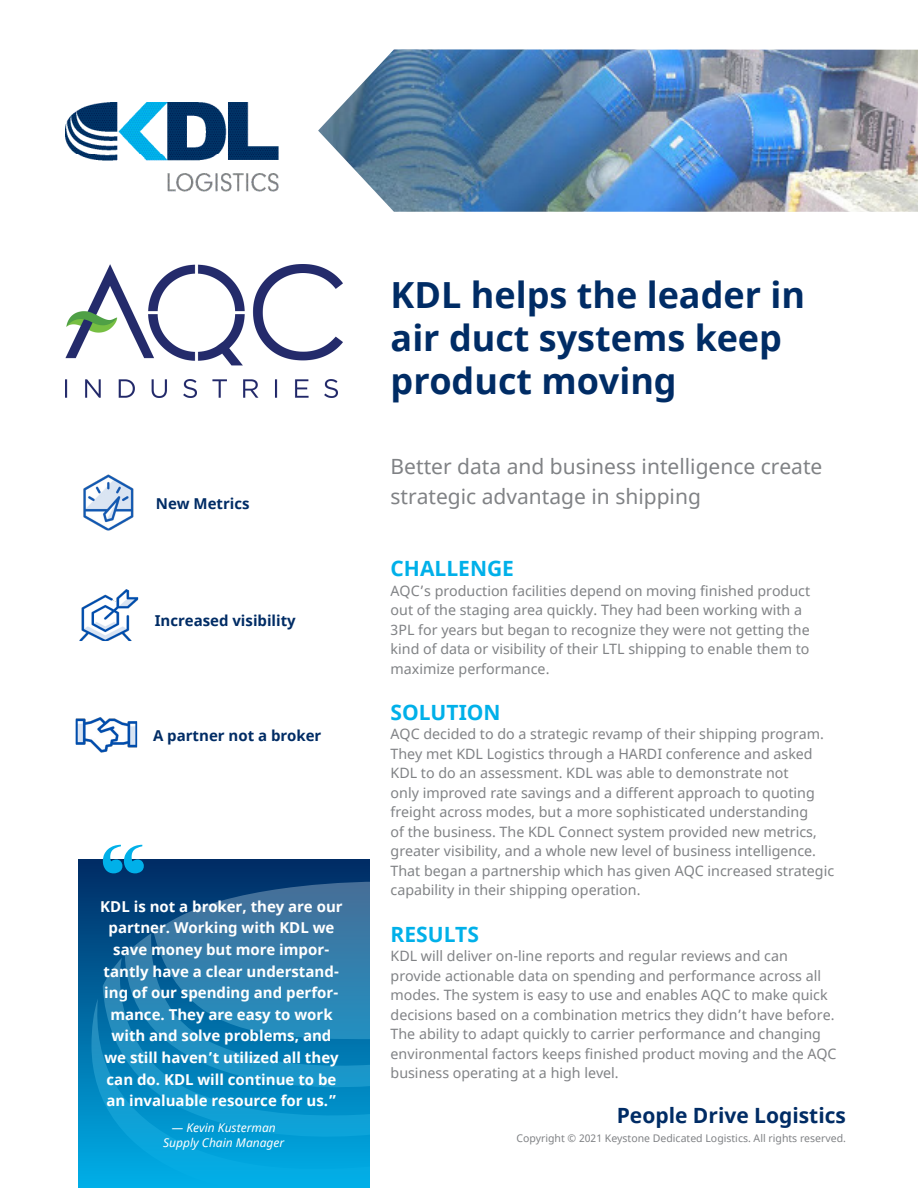
<style>
.page{position:relative;width:918px;height:1188px;background:#fff}
.page>*{position:absolute;margin:0;border:0;box-sizing:border-box;transform-origin:0 0}
.HEADLINE{font:700 36px/43.2px "Noto Sans";color:#002c65}
.SUB_HEAD{font:21px "Noto Sans";color:#808285}
.t1{font:700 21px "Noto Sans";color:#00b0e9}
.t2{font:700 21px "Noto Sans";color:#002c65}
.PULL_QUOTE{font:700 15px/21.6px "Noto Sans";color:#fff;text-align:center}
.CALLOUT{font:700 15px "Noto Sans";color:#002c65}
.BODY_COPY{font:14.25px/19.5px "Noto Sans";color:#808285}
.PULL_QUOTE_CREDIT{font:italic 12px/14.4px "Noto Sans";color:#fff;text-align:center}
.t3{font:10.5px "Noto Sans";color:#808285}
</style>
<div class="page">
<svg style="left:78px;top:859px;width:292px;height:329px;background:#137db2"></svg>
<svg style="left:103px;top:845px;width:41px;height:28px"></svg>
<img style="left:83px;top:474px;width:51px;height:57px">
<img style="left:79px;top:589px;width:59px;height:52px">
<img style="left:76px;top:717px;width:61px;height:36px">
<img style="left:318px;top:49px;width:600px;height:163px">
<img style="left:66px;top:103px;width:213px;height:89px">
<img style="left:66px;top:264px;width:276px;height:134px">
<p class="HEADLINE" style="left:391px;top:274px;width:416px">KDL helps the leader in air duct systems keep product moving</p>
<p class="SUB_HEAD" style="left:391px;top:452px;width:433px">Better data and business intelligence create</p>
<p class="CALLOUT" style="left:156px;top:493px;width:95px">New Metrics</p>
<p class="SUB_HEAD" style="left:391px;top:482px;width:312px">strategic advantage in shipping</p>
<p class="CALLOUT" style="left:155px;top:610px;width:143px">Increased visibility</p>
<p class="CALLOUT" style="left:153px;top:725px;width:170px">A partner not a broker</p>
<p class="PULL_QUOTE" style="left:100px;top:896px;width:244px">KDL is not a broker, they are our partner. Working with KDL we save money but more impor&shy;tantly have a clear understand&shy;ing of our spending and perfor&shy;mance. They are easy to work with and solve problems, and we still haven’t utilized all they can do. KDL will continue to be an invaluable resource for us.”</p>
<p class="PULL_QUOTE_CREDIT" style="left:163px;top:1121px;width:123px">— Kevin Kusterman<br>Supply Chain Manager</p>
<p class="t1" style="left:391px;top:554px;width:125px">CHALLENGE</p>
<p class="BODY_COPY" style="left:391px;top:581px;width:421px">AQC’s production facilities depend on moving finished product out of the staging area quickly. They had been working with a 3PL for years but began to recognize they were not getting the kind of data or visibility of their LTL shipping to enable them to maximize performance.</p>
<p class="t1" style="left:391px;top:697px;width:112px">SOLUTION</p>
<p class="BODY_COPY" style="left:391px;top:725px;width:445px">AQC decided to do a strategic revamp of their shipping program.<br>They met KDL Logistics through a HARDI conference and asked KDL to do an assessment. KDL was able to demonstrate not<br>only improved rate savings and a different approach to quoting freight across modes, but a more sophisticated understanding<br>of the business. The KDL Connect system provided new metrics, greater visibility, and a whole new level of business intelligence.<br>That began a partnership which has given AQC increased strategic capability in their shipping operation.</p>
<p class="t1" style="left:391px;top:919px;width:90px">RESULTS</p>
<p class="BODY_COPY" style="left:391px;top:947px;width:448px">KDL will deliver on-line reports and regular reviews and can provide actionable data on spending and performance across all modes. The system is easy to use and enables AQC to make quick decisions based on a combination metrics they didn’t have before.<br>The ability to adapt quickly to carrier performance and changing environmental factors keeps finished product moving and the AQC business operating at a high level.</p>
<p class="t2" style="left:617px;top:1101px;width:231px">People Drive Logistics</p>
<p class="t3" style="left:516px;top:1131px;width:331px">Copyright © 2021 Keystone Dedicated Logistics. All rights reserved.</p>
</div>
